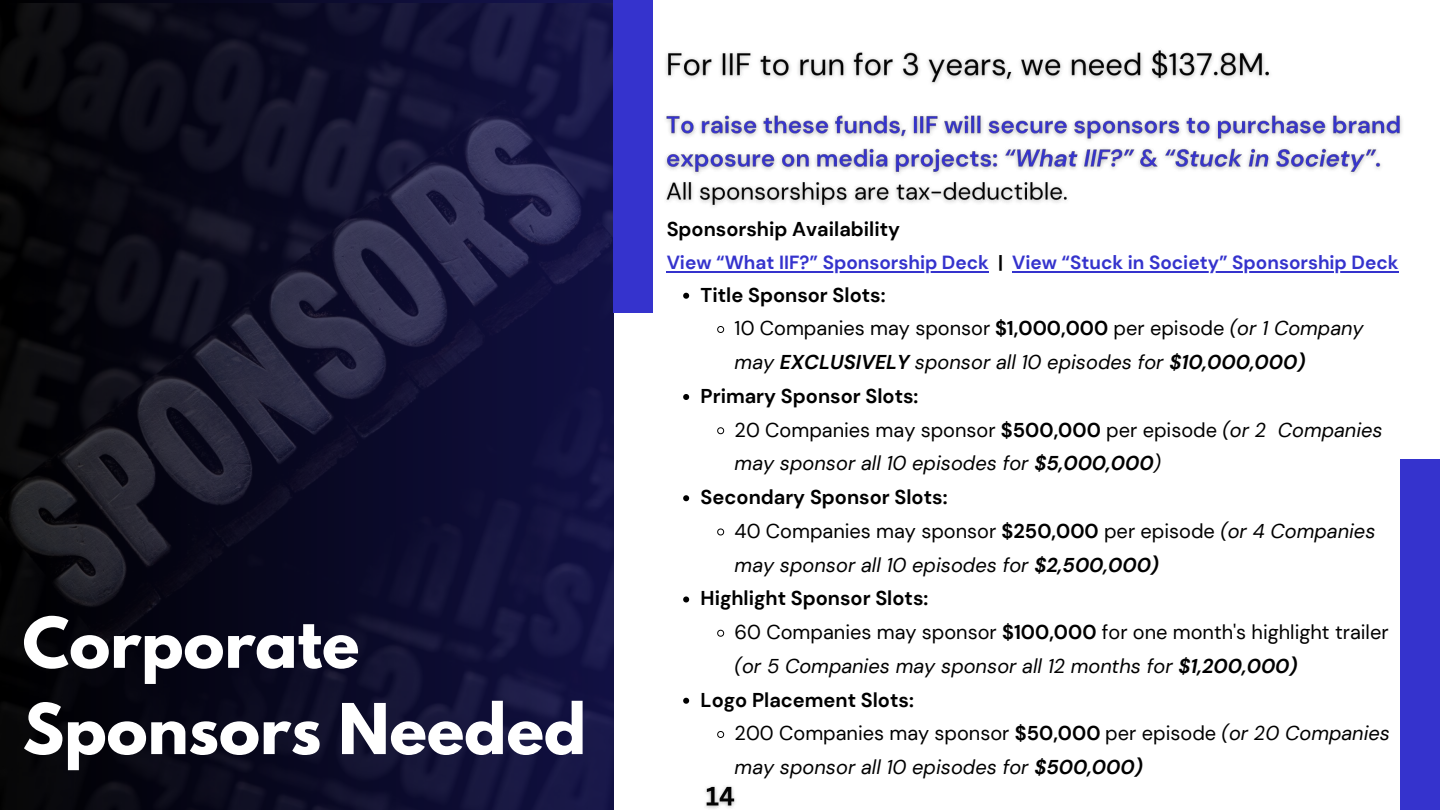
<style>
.page{position:relative;width:1440px;height:810px;background:#fff}
.page>*{position:absolute;margin:0;border:0;box-sizing:border-box;transform-origin:0 0}
.t1{font:700 62px/86.2px "League Spartan";color:#fff}
.t2{font:20px "DM Sans";color:#000}
.t3{font:italic 20px "DM Sans";color:#000}
.t4{font:700 20px "DM Sans";color:#000}
.t5{font:700 19px "DM Sans";color:#3533cd}
.s1{color:#000}
.s2{font-weight:700}
.s3{font-style:italic}
</style>
<div class="page">
<img style="left:0;top:3px;width:614px;height:807px">
<img style="left:665px;top:50px;width:737px;height:157px">
<hr style="left:667px;top:271px;width:322px;height:1px;background:#3533cd">
<hr style="left:1012px;top:271px;width:387px;height:1px;background:#3533cd">
<svg style="left:683px;top:293px;width:6px;height:6px"></svg>
<svg style="left:717px;top:326px;width:8px;height:7px"></svg>
<svg style="left:683px;top:394px;width:6px;height:6px"></svg>
<svg style="left:717px;top:427px;width:8px;height:8px"></svg>
<svg style="left:683px;top:495px;width:6px;height:6px"></svg>
<svg style="left:717px;top:528px;width:8px;height:8px"></svg>
<svg style="left:683px;top:596px;width:6px;height:6px"></svg>
<svg style="left:717px;top:629px;width:8px;height:8px"></svg>
<svg style="left:683px;top:698px;width:6px;height:6px"></svg>
<svg style="left:717px;top:731px;width:8px;height:7px"></svg>
<div style="left:614px;top:0;width:39px;height:312px;background:#3533cd"></div>
<div style="left:1401px;top:459px;width:39px;height:351px;background:#3533cd"></div>
<img style="left:705px;top:786px;width:30px;height:23px">
<h1 class="t1" style="left:23px;top:608px;width:565px">Corporate<br>Sponsors Needed</h1>
<p class="t4" style="left:667px;top:216px;width:235px">Sponsorship Availability</p>
<p class="t5" style="left:667px;top:251px;width:733px">View “What IIF?” Sponsorship Deck <span class="s1">|</span> View “Stuck in Society” Sponsorship Deck</p>
<p class="t4" style="left:701px;top:282px;width:186px">Title Sponsor Slots:</p>
<p class="t2" style="left:735px;top:316px;width:631px">10 Companies may sponsor <span class="s2">$1,000,000</span> per episode <span class="s3">(or 1 Company</span></p>
<p class="t3" style="left:735px;top:349px;width:572px">may <span class="s2">EXCLUSIVELY</span> sponsor all 10 episodes for <span class="s2">$10,000,000)</span></p>
<p class="t4" style="left:701px;top:383px;width:219px">Primary Sponsor Slots:</p>
<p class="t2" style="left:735px;top:417px;width:650px">20 Companies may sponsor <span class="s2">$500,000</span> per episode <span class="s3">(or 2 Companies</span></p>
<p class="t3" style="left:735px;top:451px;width:428px">may sponsor all 10 episodes for <span class="s2">$5,000,000</span>)</p>
<p class="t4" style="left:701px;top:484px;width:248px">Secondary Sponsor Slots:</p>
<p class="t2" style="left:735px;top:518px;width:642px">40 Companies may sponsor <span class="s2">$250,000</span> per episode <span class="s3">(or 4 Companies</span></p>
<p class="t3" style="left:735px;top:552px;width:426px">may sponsor all 10 episodes for <span class="s2">$2,500,000)</span></p>
<p class="t4" style="left:701px;top:586px;width:229px">Highlight Sponsor Slots:</p>
<p class="t2" style="left:735px;top:619px;width:656px">60 Companies may sponsor <span class="s2">$100,000</span> for one month's highlight trailer</p>
<p class="t3" style="left:735px;top:653px;width:564px">(or 5 Companies may sponsor all 12 months for <span class="s2">$1,200,000)</span></p>
<p class="t4" style="left:701px;top:687px;width:215px">Logo Placement Slots:</p>
<p class="t2" style="left:735px;top:721px;width:657px">200 Companies may sponsor <span class="s2">$50,000</span> per episode <span class="s3">(or 20 Companies</span></p>
<p class="t3" style="left:735px;top:754px;width:410px">may sponsor all 10 episodes for <span class="s2">$500,000)</span></p>
</div>
